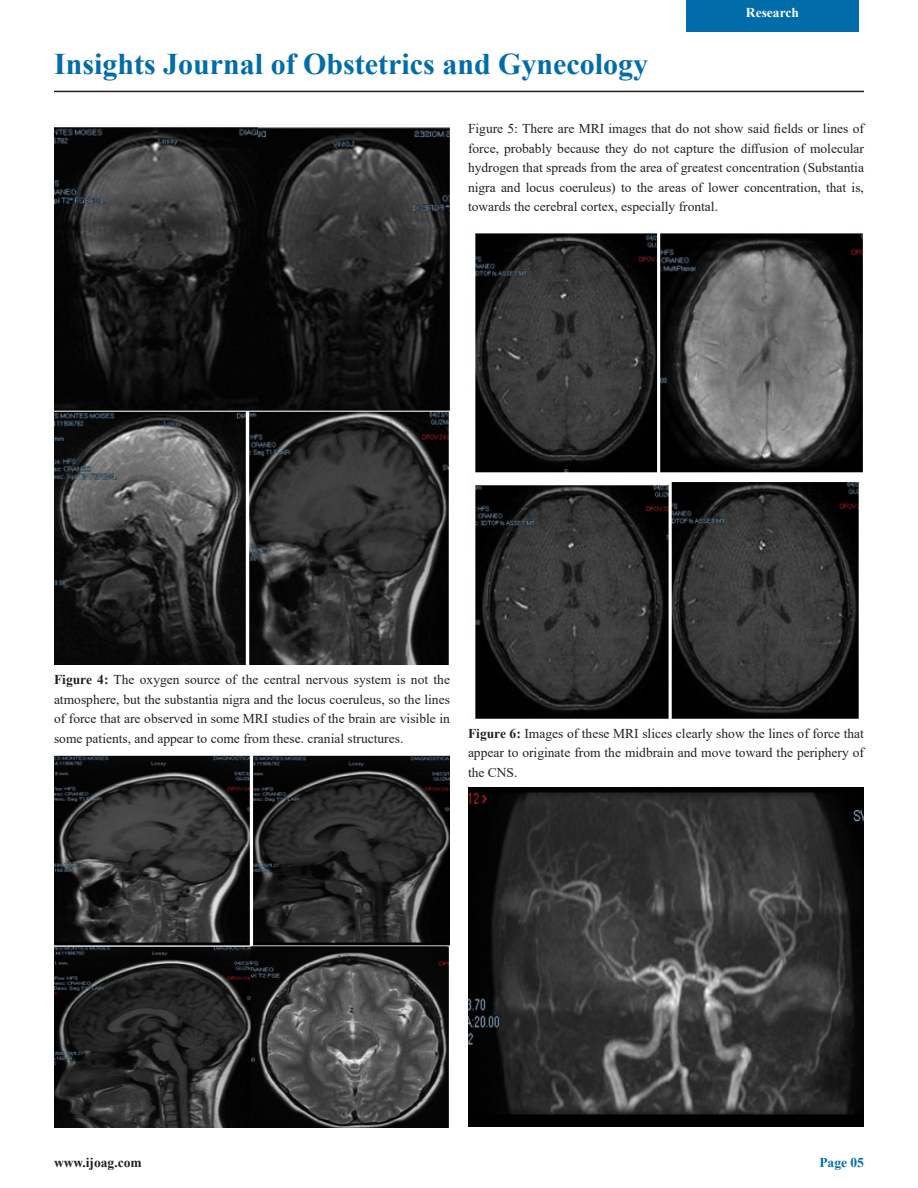
<style>
.page{position:relative;width:918px;height:1188px;background:#fff}
.page>*{position:absolute;margin:0;border:0;box-sizing:border-box;transform-origin:0 0}
.t1{font:700 30px "Times New Roman";color:#006caa}
.t2{font:13.5px/19.5px "Times New Roman";color:#231f20;text-align:justify}
.t3{font:700 13.5px "Times New Roman";color:#231f20}
.t4{font:700 13.5px "Times New Roman";color:#fff}
.t5{font:700 13.5px "Times New Roman";color:#006caa}
.s1{font-weight:700}
</style>
<div class="page">
<div style="left:686px;top:0;width:173px;height:31px;background:#006caa"></div>
<hr style="left:54px;top:91px;width:810px;height:1px;background:#231f20">
<img style="left:55px;top:124px;width:395px;height:541px">
<img style="left:55px;top:755px;width:395px;height:373px">
<img style="left:475px;top:233px;width:388px;height:486px">
<img style="left:468px;top:788px;width:396px;height:339px">
<p class="t1" style="left:54px;top:43px;width:596px">Insights Journal of Obstetrics and Gynecology</p>
<p class="t4" style="left:746px;top:2px;width:54px">Research</p>
<p class="t2" style="left:468px;top:119px;width:398px">Figure 5: There are MRI images that do not show said fields or lines of force, probably because they do not capture the diffusion of molecular hydrogen that spreads from the area of greatest concentration (Substantia nigra and locus coeruleus) to the areas of lower concentration, that is, towards the cerebral cortex, especially frontal.</p>
<p class="t2" style="left:54px;top:670px;width:398px"><span class="s1">Figure 4:</span> The oxygen source of the central nervous system is not the atmosphere, but the substantia nigra and the locus coeruleus, so the lines of force that are observed in some MRI studies of the brain are visible in some patients, and appear to come from these. cranial structures.</p>
<p class="t2" style="left:468px;top:723px;width:398px"><span class="s1">Figure 6:</span> Images of these MRI slices clearly show the lines of force that appear to originate from the midbrain and move toward the periphery of the CNS.</p>
<p class="t3" style="left:54px;top:1153px;width:89px">www.ijoag.com</p>
<p class="t5" style="left:819px;top:1153px;width:46px">Page 05</p>
</div>
